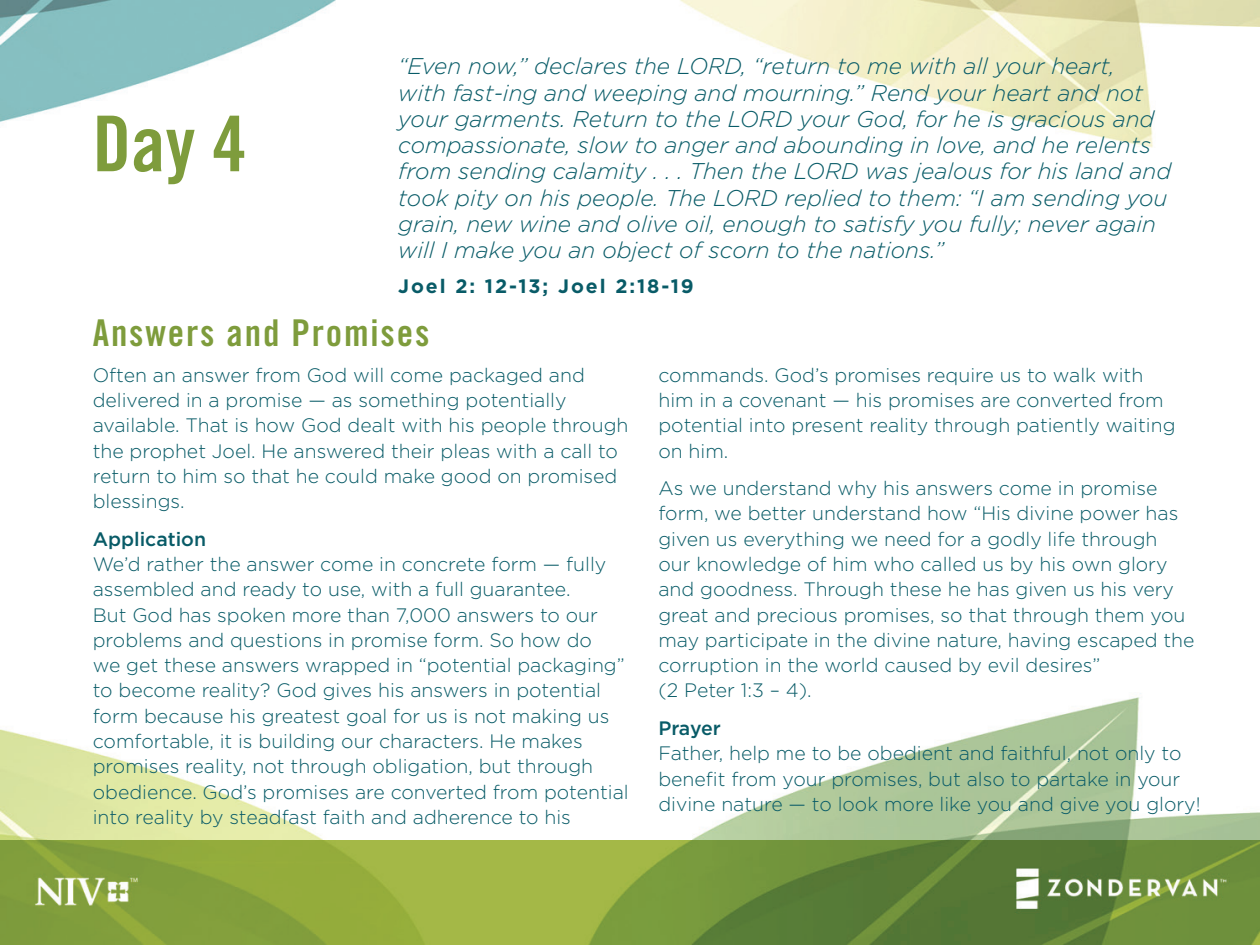
<style>
.page{position:relative;width:1260px;height:945px;background:#fff}
.page>*{position:absolute;margin:0;border:0;box-sizing:border-box;transform-origin:0 0}
.t1{font:77px "Trade Gothic Bold Cond Twenty";color:#7e9c3c}
.t2{font:36.93px "Trade Gothic Bold Cond Twenty";letter-spacing:.05em;color:#7e9c3c}
.t3{font:italic 300 22.75px/26.2px "Gotham";color:#085b67}
.t4{font:300 19.43px/25.2px "Gotham";color:#085b67}
.t5{font:700 19.43px "Gotham";letter-spacing:.1em;color:#085b67}
.t6{font:500 19.43px "Gotham";color:#085b67}
</style>
<div class="page">
<img style="left:0;top:0;width:1260px;height:945px">
<h1 class="t1" style="left:93px;top:97px;width:155px">Day 4</h1>
<p class="t3" style="left:398px;top:53px;width:775px">“Even now,” declares the LORD, “return to me with all your heart,<br>with fast-ing and weeping and mourning.” Rend your heart and not your garments. Return to the LORD your God, for he is gracious and compassionate, slow to anger and abounding in love, and he relents from sending calamity . . . Then the LORD was jealous for his land and took pity on his people. The LORD replied to them: “I am sending you grain, new wine and olive oil, enough to satisfy you fully; never again will I make you an object of scorn to the nations.”</p>
<p class="t5" style="left:398px;top:275px;width:297px">Joel 2: 12-13; Joel 2:18-19</p>
<h2 class="t2" style="left:93px;top:311px;width:338px">Answers and Promises</h2>
<p class="t4" style="left:93px;top:362px;width:537px">Often an answer from God will come packaged and delivered in a promise — as something potentially available. That is how God dealt with his people through the prophet Joel. He answered their pleas with a call to return to him so that he could make good on promised blessings.</p>
<p class="t6" style="left:93px;top:528px;width:115px">Application</p>
<p class="t4" style="left:93px;top:551px;width:537px">We’d rather the answer come in concrete form — fully assembled and ready to use, with a full guarantee.<br>But God has spoken more than 7,000 answers to our problems and questions in promise form. So how do<br>we get these answers wrapped in “potential packaging” to become reality? God gives his answers in potential form because his greatest goal for us is not making us comfortable, it is building our characters. He makes promises reality, not through obligation, but through obedience. God’s promises are converted from potential into reality by steadfast faith and adherence to his</p>
<p class="t4" style="left:658px;top:362px;width:519px">commands. God’s promises require us to walk with him in a covenant — his promises are converted from potential into present reality through patiently waiting on him.</p>
<p class="t4" style="left:658px;top:475px;width:538px">As we understand why his answers come in promise form, we better understand how “His divine power has given us everything we need for a godly life through<br>our knowledge of him who called us by his own glory and goodness. Through these he has given us his very great and precious promises, so that through them you may participate in the divine nature, having escaped the corruption in the world caused by evil desires”<br>(2 Peter 1:3 – 4).</p>
<p class="t6" style="left:658px;top:717px;width:64px">Prayer</p>
<p class="t4" style="left:658px;top:741px;width:544px">Father, help me to be obedient and faithful, not only to benefit from your promises, but also to partake in your divine nature — to look more like you and give you glory!</p>
</div>
